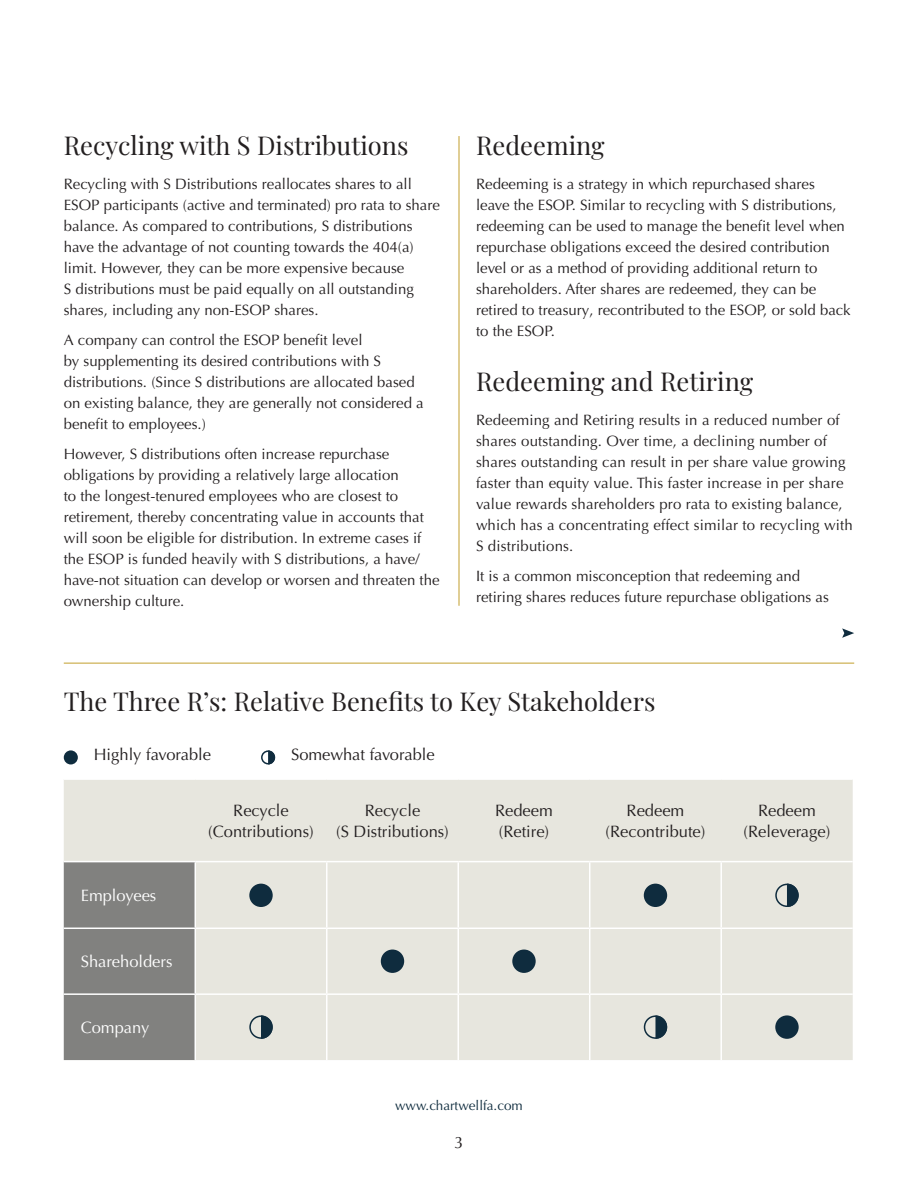
<style>
.page{position:relative;width:918px;height:1188px;background:#fff}
.page>*{position:absolute;margin:0;border:0;box-sizing:border-box;transform-origin:0 0}
.Xhead{font:25.5px "Playfair Display";color:#231f20}
.t1{font:16.5px/21px "Optima LT Pro";color:#231f20;text-align:center}
.t2{font:16.5px "Optima LT Pro";color:#fff}
.Body_1st_para{font:15px/21px "Optima LT Pro";color:#231f20}
.Body{font:15px/21px "Optima LT Pro";color:#231f20}
.t3{font:13.5px "Optima LT Pro";color:#0f2c3e}
</style>
<div class="page">
<div style="left:64px;top:780px;width:789px;height:280px;background:#e7e6de"></div>
<div style="left:64px;top:862px;width:131px;height:198px;background:#81817f"></div>
<hr style="left:195px;top:862px;width:1px;height:66px;background:#fff">
<hr style="left:326px;top:862px;width:2px;height:66px;background:#fff">
<hr style="left:458px;top:862px;width:1px;height:66px;background:#fff">
<hr style="left:589px;top:862px;width:1px;height:66px;background:#fff">
<hr style="left:720px;top:862px;width:2px;height:66px;background:#fff">
<hr style="left:64px;top:928px;width:131px;height:1px;background:#fff">
<hr style="left:195px;top:928px;width:132px;height:1px;background:#fff">
<hr style="left:195px;top:929px;width:1px;height:64px;background:#fff">
<hr style="left:327px;top:928px;width:131px;height:1px;background:#fff">
<hr style="left:326px;top:929px;width:2px;height:64px;background:#fff">
<hr style="left:458px;top:928px;width:132px;height:1px;background:#fff">
<hr style="left:458px;top:929px;width:1px;height:64px;background:#fff">
<hr style="left:590px;top:928px;width:131px;height:1px;background:#fff">
<hr style="left:589px;top:929px;width:1px;height:64px;background:#fff">
<hr style="left:721px;top:928px;width:132px;height:1px;background:#fff">
<hr style="left:720px;top:929px;width:2px;height:64px;background:#fff">
<hr style="left:64px;top:993px;width:131px;height:2px;background:#fff">
<hr style="left:195px;top:993px;width:132px;height:2px;background:#fff">
<hr style="left:195px;top:995px;width:1px;height:65px;background:#fff">
<hr style="left:327px;top:993px;width:131px;height:2px;background:#fff">
<hr style="left:326px;top:995px;width:2px;height:65px;background:#fff">
<hr style="left:458px;top:993px;width:132px;height:2px;background:#fff">
<hr style="left:458px;top:995px;width:1px;height:65px;background:#fff">
<hr style="left:590px;top:993px;width:131px;height:2px;background:#fff">
<hr style="left:589px;top:995px;width:1px;height:65px;background:#fff">
<hr style="left:721px;top:993px;width:132px;height:2px;background:#fff">
<hr style="left:720px;top:995px;width:2px;height:65px;background:#fff">
<hr style="left:64px;top:861px;width:131px;height:1px;background:#fff">
<hr style="left:195px;top:861px;width:132px;height:1px;background:#fff">
<hr style="left:327px;top:861px;width:131px;height:1px;background:#fff">
<hr style="left:458px;top:861px;width:132px;height:1px;background:#fff">
<hr style="left:590px;top:861px;width:131px;height:1px;background:#fff">
<hr style="left:721px;top:861px;width:132px;height:1px;background:#fff">
<div style="left:249px;top:884px;width:24px;height:23px;background:#0f2c3e;border-radius:50%"></div>
<div style="left:644px;top:884px;width:23px;height:23px;background:#0f2c3e;border-radius:50%"></div>
<div style="left:775px;top:884px;width:24px;height:23px;border:2px solid #0f2c3e;border-radius:50%"></div>
<svg style="left:787px;top:884px;width:12px;height:23px"></svg>
<div style="left:381px;top:950px;width:23px;height:23px;background:#0f2c3e;border-radius:50%"></div>
<div style="left:512px;top:950px;width:24px;height:23px;background:#0f2c3e;border-radius:50%"></div>
<div style="left:249px;top:1015px;width:24px;height:24px;border:2px solid #0f2c3e;border-radius:50%"></div>
<svg style="left:261px;top:1015px;width:12px;height:24px"></svg>
<div style="left:644px;top:1015px;width:23px;height:24px;border:2px solid #0f2c3e;border-radius:50%"></div>
<svg style="left:655px;top:1015px;width:12px;height:24px"></svg>
<div style="left:775px;top:1015px;width:24px;height:24px;background:#0f2c3e;border-radius:50%"></div>
<svg style="left:842px;top:628px;width:12px;height:10px"></svg>
<hr style="left:64px;top:663px;width:790px;height:1px;background:#c29f2d">
<div style="left:261px;top:750px;width:14px;height:14px;border:2px solid #0f2c3e;border-radius:50%"></div>
<svg style="left:268px;top:750px;width:7px;height:14px"></svg>
<div style="left:64px;top:750px;width:14px;height:14px;background:#0f2c3e;border-radius:50%"></div>
<hr style="left:459px;top:136px;width:1px;height:470px;background:#c29f2d">
<p class="Xhead" style="left:64px;top:126px;width:346px">Recycling with S Distributions</p>
<p class="Body_1st_para" style="left:64px;top:173px;width:378px">Recycling with S Distributions reallocates shares to all ESOP participants (active and terminated) pro rata to share balance. As compared to contributions, S distributions have the advantage of not counting towards the 404(a) limit. However, they can be more expensive because<br>S distributions must be paid equally on all outstanding shares, including any non-ESOP shares.</p>
<p class="Body" style="left:64px;top:329px;width:361px">A company can control the ESOP benefit level<br>by supplementing its desired contributions with S distributions. (Since S distributions are allocated based on existing balance, they are generally not considered a benefit to employees.)</p>
<p class="Body" style="left:64px;top:443px;width:377px">However, S distributions often increase repurchase obligations by providing a relatively large allocation<br>to the longest-tenured employees who are closest to retirement, thereby concentrating value in accounts that will soon be eligible for distribution. In extreme cases if the ESOP is funded heavily with S distributions, a have/ have-not situation can develop or worsen and threaten the ownership culture.</p>
<p class="Xhead" style="left:476px;top:126px;width:130px">Redeeming</p>
<p class="Body_1st_para" style="left:476px;top:173px;width:376px">Redeeming is a strategy in which repurchased shares leave the ESOP. Similar to recycling with S distributions, redeeming can be used to manage the benefit level when repurchase obligations exceed the desired contribution level or as a method of providing additional return to shareholders. After shares are redeemed, they can be retired to treasury, recontributed to the ESOP, or sold back to the ESOP.</p>
<p class="Xhead" style="left:476px;top:362px;width:279px">Redeeming and Retiring</p>
<p class="Body_1st_para" style="left:476px;top:410px;width:378px">Redeeming and Retiring results in a reduced number of shares outstanding. Over time, a declining number of shares outstanding can result in per share value growing faster than equity value. This faster increase in per share value rewards shareholders pro rata to existing balance, which has a concentrating effect similar to recycling with S distributions.</p>
<p class="Body" style="left:476px;top:566px;width:354px">It is a common misconception that redeeming and retiring shares reduces future repurchase obligations as</p>
<p class="Xhead" style="left:64px;top:682px;width:593px">The Three R’s: Relative Benefits to Key Stakeholders</p>
<p class="t1" style="left:94px;top:744px;width:119px">Highly favorable</p>
<p class="t1" style="left:291px;top:744px;width:145px">Somewhat favorable</p>
<p class="t2" style="left:81px;top:885px;width:77px">Employees</p>
<p class="t2" style="left:81px;top:951px;width:93px">Shareholders</p>
<p class="t2" style="left:81px;top:1017px;width:70px">Company</p>
<p class="t1" style="left:208px;top:800px;width:107px">Recycle (Contributions)</p>
<p class="t1" style="left:336px;top:800px;width:114px">Recycle<br>(S Distributions)</p>
<p class="t1" style="left:495px;top:800px;width:59px;text-align:left">Redeem (Retire)</p>
<p class="t1" style="left:606px;top:800px;width:101px">Redeem (Recontribute)</p>
<p class="t1" style="left:744px;top:800px;width:88px">Redeem (Releverage)</p>
<p class="t3" style="left:395px;top:1097px;width:129px">www.chartwellfa.com</p>
<p class="t1" style="left:454px;top:1132px;width:11px">3</p>
</div>
